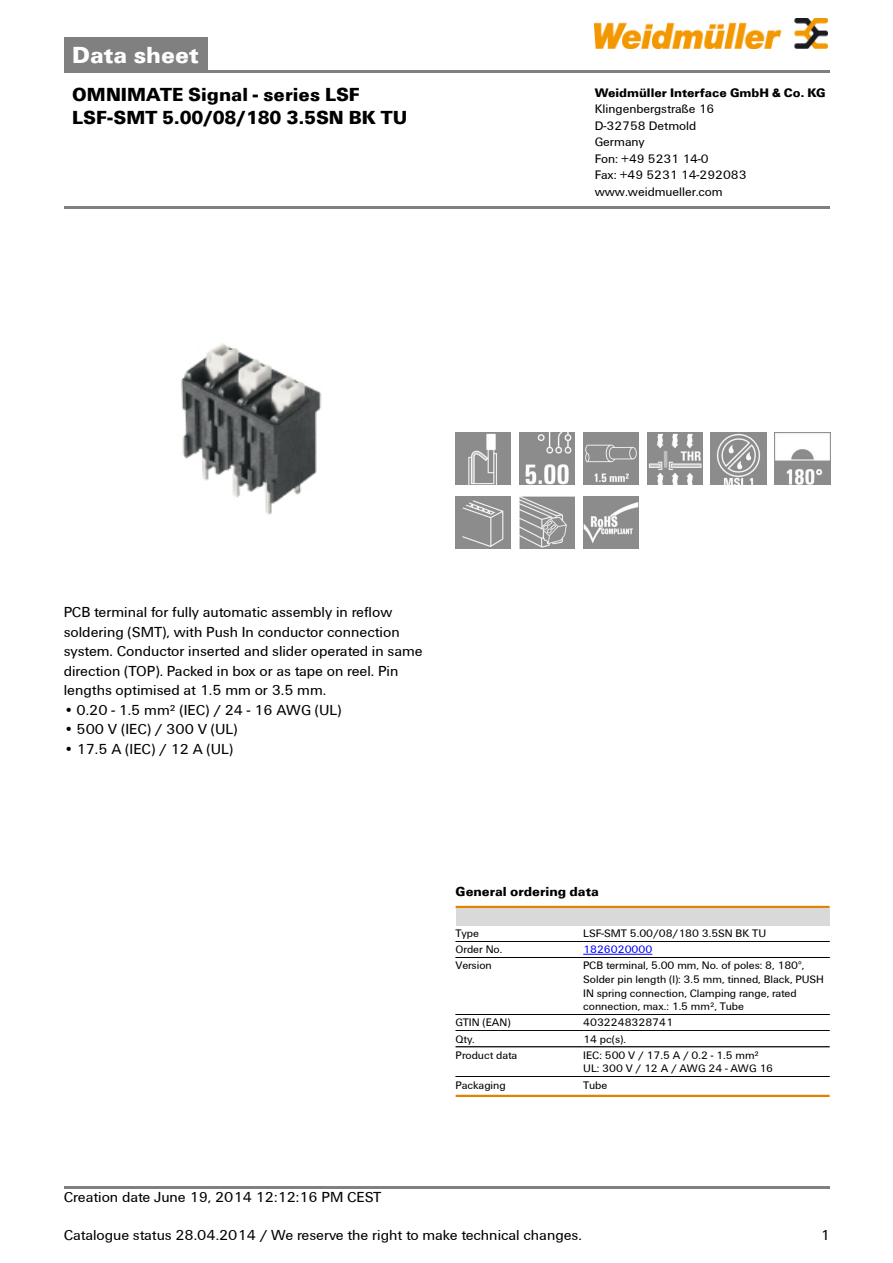
<style>
.page{position:relative;width:893px;height:1263px;background:#fff}
.page>*{position:absolute;margin:0;border:0;box-sizing:border-box;transform-origin:0 0}
.t1{font:700 24px "Weidmueller";color:#fff}
.t2{font:700 19.5px/22.5px "Weidmueller";color:#000}
.t3{font:15px/19.5px "Weidmueller";color:#000}
.t4{font:700 13.5px "Weidmueller";color:#000}
.t5{font:12.75px/16.5px "Weidmueller";color:#000}
.t6{font:700 12.75px "Weidmueller";color:#000}
.t7{font:11.25px/13.6px "Weidmueller";color:#000}
.t8{font:11.25px "Weidmueller";color:#00f}
</style>
<div class="page">
<div style="left:64px;top:38px;width:143px;height:32px;background:#808080"></div>
<hr style="left:64px;top:70px;width:765px;height:2px;background:#808080">
<img style="left:594px;top:18px;width:233px;height:30px">
<hr style="left:64px;top:1186px;width:765px;height:3px;background:#808080">
<img style="left:181px;top:343px;width:141px;height:172px">
<img style="left:455px;top:433px;width:56px;height:52px">
<img style="left:519px;top:433px;width:55px;height:52px">
<img style="left:583px;top:433px;width:55px;height:52px">
<img style="left:647px;top:433px;width:55px;height:52px">
<img style="left:711px;top:433px;width:55px;height:52px">
<img style="left:774px;top:433px;width:56px;height:52px">
<img style="left:455px;top:497px;width:56px;height:52px">
<img style="left:519px;top:497px;width:55px;height:52px">
<img style="left:583px;top:497px;width:55px;height:52px">
<hr style="left:455px;top:906px;width:374px;height:2px;background:#e18200">
<div style="left:455px;top:908px;width:374px;height:17px;background:#d9d9d9"></div>
<hr style="left:455px;top:941px;width:128px;height:1px;background:#000">
<hr style="left:455px;top:957px;width:128px;height:1px;background:#000">
<hr style="left:583px;top:941px;width:246px;height:1px;background:#000">
<hr style="left:583px;top:957px;width:246px;height:1px;background:#000">
<hr style="left:583px;top:954px;width:69px;height:1px;background:#00f">
<hr style="left:455px;top:958px;width:128px;height:1px;background:#000">
<hr style="left:455px;top:1014px;width:128px;height:1px;background:#000">
<hr style="left:583px;top:958px;width:246px;height:1px;background:#000">
<hr style="left:583px;top:1014px;width:246px;height:1px;background:#000">
<hr style="left:455px;top:1015px;width:128px;height:1px;background:#000">
<hr style="left:455px;top:1030px;width:128px;height:1px;background:#000">
<hr style="left:583px;top:1015px;width:246px;height:1px;background:#000">
<hr style="left:583px;top:1030px;width:246px;height:1px;background:#000">
<hr style="left:455px;top:1031px;width:128px;height:1px;background:#000">
<hr style="left:583px;top:1031px;width:246px;height:1px;background:#000">
<hr style="left:455px;top:1047px;width:128px;height:1px;background:#000">
<hr style="left:455px;top:1076px;width:128px;height:1px;background:#000">
<hr style="left:583px;top:1047px;width:246px;height:1px;background:#000">
<hr style="left:583px;top:1076px;width:246px;height:1px;background:#000">
<hr style="left:455px;top:1077px;width:128px;height:1px;background:#000">
<hr style="left:583px;top:1077px;width:246px;height:1px;background:#000">
<hr style="left:455px;top:1095px;width:374px;height:2px;background:#e18200">
<hr style="left:64px;top:206px;width:765px;height:3px;background:#808080">
<h1 class="t1" style="left:72px;top:40px;width:128px">Data sheet</h1>
<h2 class="t2" style="left:72px;top:83px;width:336px">OMNIMATE Signal - series LSF<br>LSF-SMT 5.00/08/180 3.5SN BK TU</h2>
<p class="t6" style="left:594px;top:85px;width:232px">Weidmüller Interface GmbH &amp; Co. KG</p>
<p class="t5" style="left:594px;top:101px;width:153px">Klingenbergstraße 16<br>D-32758 Detmold<br>Germany<br>Fon: +49 5231 14-0<br>Fax: +49 5231 14-292083 www.weidmueller.com</p>
<p class="t3" style="left:64px;top:602px;width:360px">PCB terminal for fully automatic assembly in reflow soldering (SMT), with Push In conductor connection system. Conductor inserted and slider operated in same direction (TOP). Packed in box or as tape on reel. Pin lengths optimised at 1.5 mm or 3.5 mm.</p>
<p class="t3" style="left:64px;top:700px;width:279px">• 0.20 - 1.5 mm² (IEC) / 24 - 16 AWG (UL)</p>
<p class="t3" style="left:64px;top:719px;width:175px">• 500 V (IEC) / 300 V (UL)</p>
<p class="t3" style="left:64px;top:739px;width:171px">• 17.5 A (IEC) / 12 A (UL)</p>
<p class="t4" style="left:455px;top:884px;width:145px">General ordering data</p>
<p class="t7" style="left:455px;top:926px;width:25px">Type</p>
<p class="t7" style="left:583px;top:926px;width:184px">LSF-SMT 5.00/08/180 3.5SN BK TU</p>
<p class="t7" style="left:455px;top:943px;width:48px">Order No.</p>
<p class="t8" style="left:583px;top:943px;width:70px">1826020000</p>
<p class="t7" style="left:455px;top:959px;width:38px">Version</p>
<p class="t7" style="left:583px;top:959px;width:242px">PCB terminal, 5.00 mm, No. of poles: 8, 180°, Solder pin length (l): 3.5 mm, tinned, Black, PUSH IN spring connection, Clamping range, rated connection, max.: 1.5 mm², Tube</p>
<p class="t7" style="left:455px;top:1016px;width:56px">GTIN (EAN)</p>
<p class="t7" style="left:583px;top:1016px;width:91px">4032248328741</p>
<p class="t7" style="left:455px;top:1032px;width:21px">Qty.</p>
<p class="t7" style="left:583px;top:1032px;width:44px">14 pc(s).</p>
<p class="t7" style="left:455px;top:1048px;width:63px">Product data</p>
<p class="t7" style="left:583px;top:1048px;width:191px">IEC: 500 V / 17.5 A / 0.2 - 1.5 mm²<br>UL: 300 V / 12 A / AWG 24 - AWG 16</p>
<p class="t7" style="left:455px;top:1078px;width:52px">Packaging</p>
<p class="t7" style="left:583px;top:1078px;width:26px">Tube</p>
<p class="t3" style="left:64px;top:1187px;width:319px">Creation date June 19, 2014 12:12:16 PM CEST</p>
<p class="t3" style="left:64px;top:1226px;width:519px">Catalogue status 28.04.2014 / We reserve the right to make technical changes.</p>
<p class="t3" style="left:820px;top:1226px;width:11px">1</p>
</div>
